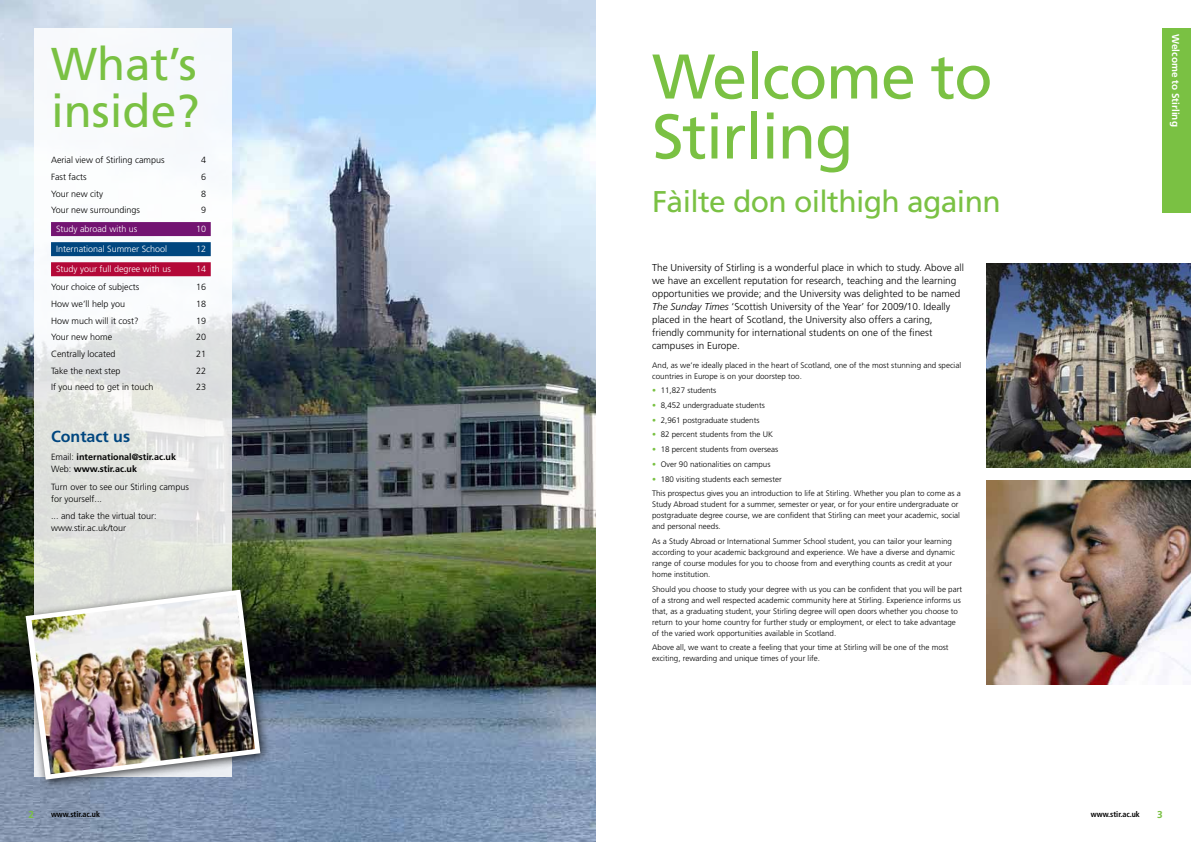
<style>
.page{position:relative;width:1191px;height:842px;background:#fff}
.page>*{position:absolute;margin:0;border:0;box-sizing:border-box;transform-origin:0 0}
.t1{font:63px/60px "Frutiger LT";letter-spacing:-.02em;color:#7ac143}
.t2{font:46px/47px "Frutiger LT";color:#7ac143}
.t3{font:30px "Frutiger LT";letter-spacing:-.02em;color:#7ac143}
.t4{font:700 16px "Frutiger LT";color:#00467f}
.t5{font:300 10px/13px "Frutiger LT";color:#000}
.t6{font:700 10px "Frutiger LT";color:#fff}
.t7{font:700 10px "Frutiger LT";color:#7ac143}
.t8{font:300 9px/12px "Frutiger LT";color:#000}
.t9{font:300 9px "Frutiger LT";color:#fff}
.t10{font:700 9px/12px "Frutiger LT";color:#000}
.t11{font:300 8px/11px "Frutiger LT";color:#000}
.t12{font:700 condensed 8px "Frutiger LT";color:#000}
.s1{font-weight:300}
.s2{font-style:italic}
.s3{font-weight:700;font-stretch:condensed;color:#7ac143}
</style>
<div class="page">
<img style="left:0;top:0;width:595px;height:842px">
<div style="left:1162px;top:28px;width:29px;height:185px;background:#7ac143"></div>
<svg style="left:34px;top:28px;width:197px;height:555px;fill:#f5f8fb"></svg>
<div style="left:51px;top:222px;width:160px;height:14px;background:#731472"></div>
<div style="left:51px;top:242px;width:160px;height:14px;background:#00467f"></div>
<div style="left:51px;top:262px;width:160px;height:14px;background:#b30838"></div>
<div style="left:19px;top:583px;width:252px;height:208px;background:#000;opacity:.75"></div>
<img style="left:23px;top:587px;width:240px;height:195px">
<img style="left:986px;top:480px;width:205px;height:205px">
<img style="left:986px;top:264px;width:205px;height:204px">
<h2 class="t2" style="left:51px;top:41px;width:150px">What’s inside?</h2>
<p class="t8" style="left:51px;top:154px;width:115px">Aerial view of Stirling campus</p>
<p class="t8" style="left:201px;top:154px;width:7px">4</p>
<p class="t8" style="left:51px;top:171px;width:37px">Fast facts</p>
<p class="t8" style="left:201px;top:171px;width:7px">6</p>
<p class="t8" style="left:51px;top:188px;width:54px">Your new city</p>
<p class="t8" style="left:201px;top:188px;width:7px">8</p>
<p class="t8" style="left:51px;top:204px;width:91px">Your new surroundings</p>
<p class="t8" style="left:201px;top:204px;width:7px">9</p>
<p class="t9" style="left:56px;top:224px;width:83px">Study abroad with us</p>
<p class="t9" style="left:196px;top:224px;width:12px">10</p>
<p class="t9" style="left:56px;top:244px;width:113px">International Summer School</p>
<p class="t9" style="left:196px;top:244px;width:12px">12</p>
<p class="t9" style="left:56px;top:264px;width:116px">Study your full degree with us</p>
<p class="t9" style="left:196px;top:264px;width:12px">14</p>
<p class="t8" style="left:51px;top:281px;width:90px">Your choice of subjects</p>
<p class="t8" style="left:196px;top:281px;width:12px">16</p>
<p class="t8" style="left:51px;top:298px;width:76px">How we’ll help you</p>
<p class="t8" style="left:196px;top:298px;width:12px">18</p>
<p class="t8" style="left:51px;top:315px;width:89px">How much will it cost?</p>
<p class="t8" style="left:196px;top:315px;width:12px">19</p>
<p class="t8" style="left:51px;top:331px;width:63px">Your new home</p>
<p class="t8" style="left:196px;top:331px;width:12px">20</p>
<p class="t8" style="left:51px;top:348px;width:66px">Centrally located</p>
<p class="t8" style="left:196px;top:348px;width:12px">21</p>
<p class="t8" style="left:51px;top:365px;width:71px">Take the next step</p>
<p class="t8" style="left:196px;top:365px;width:12px">22</p>
<p class="t8" style="left:51px;top:381px;width:104px">If you need to get in touch</p>
<p class="t8" style="left:196px;top:381px;width:12px">23</p>
<h3 class="t4" style="left:51px;top:427px;width:81px">Contact us</h3>
<p class="t10" style="left:51px;top:451px;width:127px"><span class="s1">Email:</span> international@stir.ac.uk<br><span class="s1">Web:</span> www.stir.ac.uk</p>
<p class="t8" style="left:51px;top:481px;width:139px">Turn over to see our Stirling campus for yourself...</p>
<p class="t8" style="left:51px;top:510px;width:107px">... and take the virtual tour: www.stir.ac.uk/tour</p>
<h1 class="t1" style="left:652px;top:47px;width:342px">Welcome to<br>Stirling</h1>
<h3 class="t3" style="left:652px;top:184px;width:350px">Fàilte don oilthigh againn</h3>
<p class="t5" style="left:652px;top:261px;width:313px">The University of Stirling is a wonderful place in which to study. Above all we have an excellent reputation for research, teaching and the learning opportunities we provide; and the University was delighted to be named <span class="s2">The Sunday Times</span> ‘Scottish University of the Year’ for 2009/10. Ideally placed in the heart of Scotland, the University also offers a caring, friendly community for international students on one of the finest campuses in Europe.</p>
<p class="t11" style="left:652px;top:359px;width:310px">And, as we’re ideally placed in the heart of Scotland, one of the most stunning and special countries in Europe is on your doorstep too.</p>
<p class="t11" style="left:652px;top:385px;width:66px"><span class="s3">•</span> 11,827 students</p>
<p class="t11" style="left:652px;top:400px;width:114px"><span class="s3">•</span> 8,452 undergraduate students</p>
<p class="t11" style="left:652px;top:415px;width:109px"><span class="s3">•</span> 2,961 postgraduate students</p>
<p class="t11" style="left:652px;top:429px;width:122px"><span class="s3">•</span> 82 percent students from the UK</p>
<p class="t11" style="left:652px;top:444px;width:128px"><span class="s3">•</span> 18 percent students from overseas</p>
<p class="t11" style="left:652px;top:459px;width:120px"><span class="s3">•</span> Over 90 nationalities on campus</p>
<p class="t11" style="left:652px;top:471px;width:310px;line-height:14.7px"><span class="s3">•</span> 180 visiting students each semester<br>This prospectus gives you an introduction to life at Stirling. Whether you plan to come as a</p>
<p class="t11" style="left:652px;top:499px;width:309px">Study Abroad student for a summer, semester or year, or for your entire undergraduate or postgraduate degree course, we are confident that Stirling can meet your academic, social and personal needs.</p>
<p class="t11" style="left:652px;top:536px;width:304px">As a Study Abroad or International Summer School student, you can tailor your learning according to your academic background and experience. We have a diverse and dynamic range of course modules for you to choose from and everything counts as credit at your home institution.</p>
<p class="t11" style="left:652px;top:583px;width:311px">Should you choose to study your degree with us you can be confident that you will be part of a strong and well respected academic community here at Stirling. Experience informs us that, as a graduating student, your Stirling degree will open doors whether you choose to return to your home country for further study or employment, or elect to take advantage of the varied work opportunities available in Scotland.</p>
<p class="t11" style="left:652px;top:642px;width:298px">Above all, we want to create a feeling that your time at Stirling will be one of the most exciting, rewarding and unique times of your life.</p>
<p class="t6" style="left:1181px;top:34px;width:94px;rotate:90deg">Welcome to Stirling</p>
<p class="t7" style="left:28px;top:809px;width:7px">2</p>
<p class="t12" style="left:51px;top:809px;width:51px">www.stir.ac.uk</p>
<p class="t12" style="left:1090px;top:809px;width:51px">www.stir.ac.uk</p>
<p class="t7" style="left:1157px;top:809px;width:7px">3</p>
</div>
